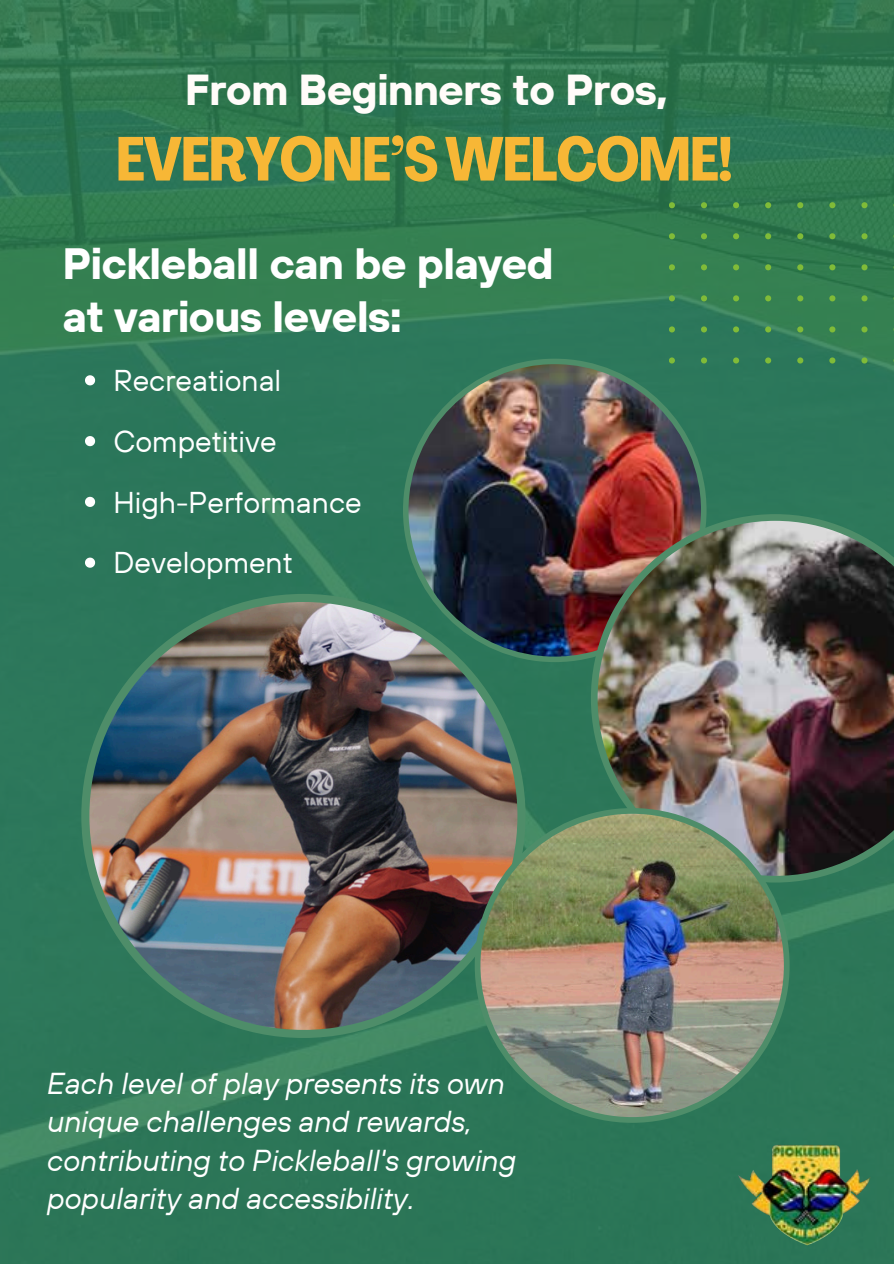
<style>
.page{position:relative;width:894px;height:1264px;background:#fff}
.page>*{position:absolute;margin:0;border:0;box-sizing:border-box;transform-origin:0 0}
.t1{font:700 61.2px "Agrandir Tight";letter-spacing:-.02em;color:#f7b736}
.t2{font:700 43.65px/52.8px "TT Hoves";letter-spacing:-.02em;color:#fff}
.t3{font:700 43.2px "TT Hoves";letter-spacing:-.02em;color:#fffcf9}
.t4{font:italic 30.15px/38.2px "TT Hoves";color:#fff}
.t5{font:30px "TT Hoves";color:#fff}
</style>
<div class="page">
<img style="left:0;top:0;width:893px;height:1263px">
<img style="left:81px;top:594px;width:444px;height:443px">
<img style="left:736px;top:1143px;width:135px;height:102px">
<svg style="left:669px;top:202px;width:224px;height:161px;background:#337d51"></svg>
<svg style="left:85px;top:375px;width:10px;height:10px"></svg>
<svg style="left:85px;top:436px;width:10px;height:10px"></svg>
<svg style="left:85px;top:497px;width:10px;height:10px"></svg>
<svg style="left:85px;top:557px;width:10px;height:10px"></svg>
<img style="left:403px;top:358px;width:303px;height:304px">
<img style="left:590px;top:514px;width:303px;height:368px">
<img style="left:474px;top:808px;width:315px;height:314px">
<p class="t3" style="left:185px;top:62px;width:484px">From Beginners to Pros,</p>
<p class="t1" style="left:116px;top:135px;width:618px">EVERYONE’S WELCOME!</p>
<p class="t2" style="left:62px;top:236px;width:493px">Pickleball can be played at various levels:</p>
<h2 class="t5" style="left:113px;top:361px;width:169px">Recreational</h2>
<h1 class="t5" style="left:113px;top:422px;width:164px">Competitive</h1>
<p class="t5" style="left:113px;top:482px;width:249px">High-Performance</p>
<h2 class="t5" style="left:113px;top:543px;width:181px">Development</h2>
<p class="t4" style="left:47px;top:1063px;width:470px">Each level of play presents its own unique challenges and rewards, contributing to Pickleball's growing popularity and accessibility.</p>
</div>
